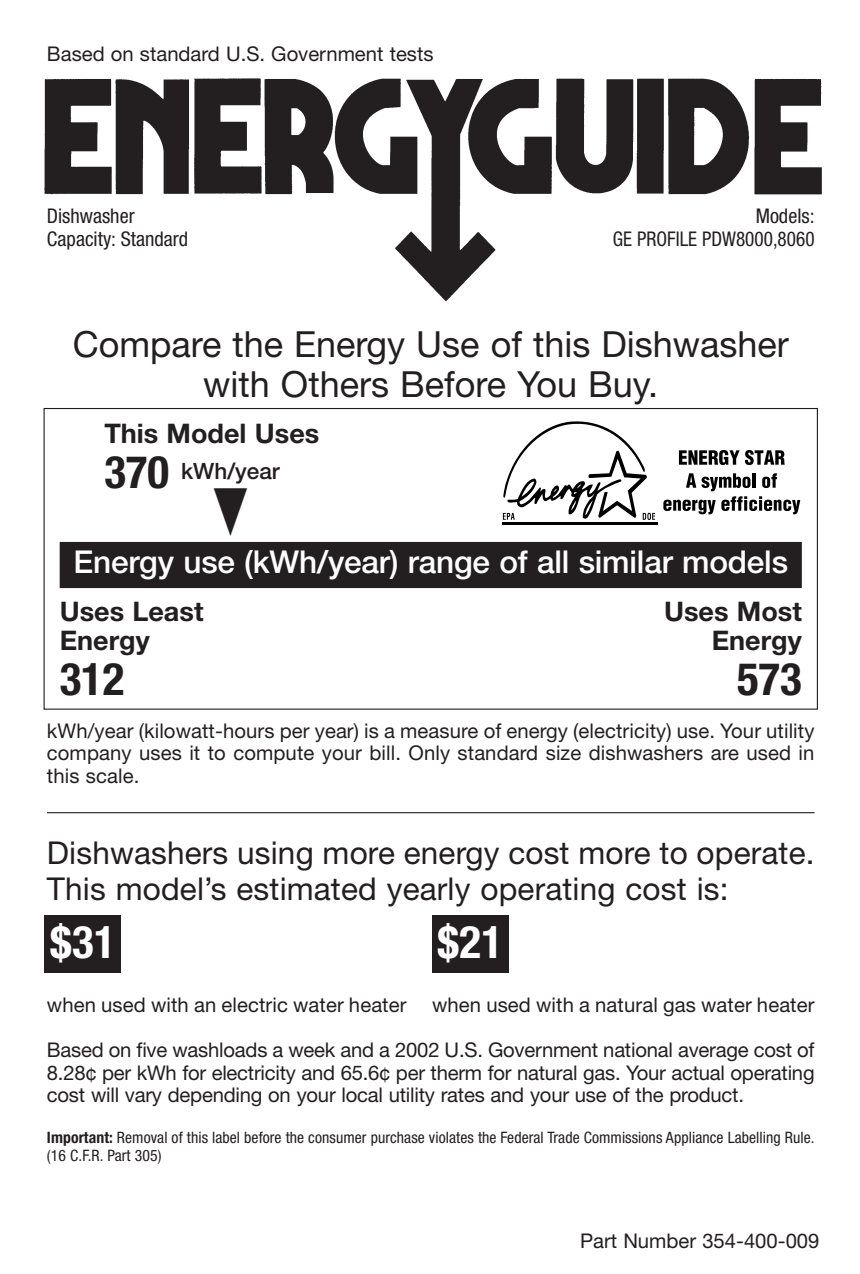
<style>
.page{position:relative;width:860px;height:1274px;background:#fff}
.page>*{position:absolute;margin:0;border:0;box-sizing:border-box;transform-origin:0 0}
.t1{font:700 condensed 45px "Helvetica Neue";color:#231f20}
.t2{font:700 condensed 45px "Helvetica Neue";color:#fff}
.t3{font:36px/40.5px "Helvetica Neue";color:#231f20;text-align:center}
.t4{font:31.5px/36px "Helvetica Neue";letter-spacing:.005em;color:#231f20}
.t5{font:500 31.5px "Helvetica Neue";letter-spacing:-.005em;color:#fff}
.t6{font:700 27px "Helvetica Neue";color:#231f20}
.t7{font:500 22.5px "Helvetica Neue";color:#231f20}
.t8{font:20.25px/22.5px "Helvetica Neue";letter-spacing:.005em;color:#231f20;text-align:justify}
.t9{font:condensed 20.25px "Helvetica Neue";color:#231f20}
.t10{font:condensed 20.25px "Helvetica Neue";color:#231f20;scale:.95 1}
.t11{font:condensed 15.75px/18px "Helvetica Neue";letter-spacing:.005em;color:#231f20}
.s1{font-weight:700;font-stretch:condensed;font-size:45px}
.s2{font-weight:700}
</style>
<div class="page">
<div style="left:60px;top:542px;width:741px;height:46px;background:#231f20"></div>
<hr style="left:47px;top:812px;width:767px;height:1px;background:#231f20">
<div style="left:45px;top:915px;width:76px;height:58px;background:#231f20"></div>
<div style="left:432px;top:915px;width:76px;height:58px;background:#231f20"></div>
<img style="left:44px;top:78px;width:778px;height:224px">
<svg style="left:679px;top:450px;width:60px;height:15px"></svg>
<svg style="left:745px;top:450px;width:39px;height:15px"></svg>
<svg style="left:663px;top:473px;width:137px;height:41px"></svg>
<hr style="left:502px;top:522px;width:155px;height:3px;background:#000">
<svg style="left:503px;top:421px;width:152px;height:99px"></svg>
<p class="t8" style="left:47px;top:45px;width:388px">Based on standard U.S. Government tests</p>
<p class="t9" style="left:47px;top:209px;width:89px">Dishwasher</p>
<p class="t9" style="left:755px;top:209px;width:60px">Models:</p>
<p class="t9" style="left:47px;top:231px;width:143px">Capacity: Standard</p>
<p class="t10" style="left:613px;top:231px;width:214px">GE PROFILE PDW8000,8060</p>
<h2 class="t3" style="left:73px;top:327px;width:717px">Compare the Energy Use of this Dishwasher with Others Before You Buy.</h2>
<h3 class="t6" style="left:104px;top:423px;width:216px">This Model Uses</h3>
<p class="t7" style="left:104px;top:463px;width:177px"><span class="s1">370</span> kWh/year</p>
<h3 class="t5" style="left:73px;top:551px;width:716px">Energy use (kWh/year) range of all similar models</h3>
<h3 class="t6" style="left:60px;top:601px;width:145px">Uses Least</h3>
<h3 class="t6" style="left:664px;top:601px;width:139px">Uses Most</h3>
<h3 class="t6" style="left:60px;top:630px;width:92px">Energy</h3>
<h3 class="t6" style="left:711px;top:630px;width:92px">Energy</h3>
<h1 class="t1" style="left:60px;top:662px;width:66px">312</h1>
<h1 class="t1" style="left:737px;top:662px;width:66px">573</h1>
<p class="t8" style="left:47px;top:721px;width:769px">kWh/year (kilowatt-hours per year) is a measure of energy (electricity) use. Your utility company uses it to compute your bill. Only standard size dishwashers are used in this scale.</p>
<h3 class="t4" style="left:47px;top:837px;width:769px">Dishwashers using more energy cost more to operate.<br>This model’s estimated yearly operating cost is:</h3>
<h1 class="t2" style="left:50px;top:926px;width:67px">$31</h1>
<h1 class="t2" style="left:437px;top:926px;width:67px">$21</h1>
<p class="t8" style="left:47px;top:996px;width:361px">when used with an electric water heater</p>
<p class="t8" style="left:432px;top:996px;width:384px">when used with a natural gas water heater</p>
<p class="t8" style="left:47px;top:1041px;width:769px">Based on five washloads a week and a 2002 U.S. Government national average cost of 8.28¢ per kWh for electricity and 65.6¢ per therm for natural gas. Your actual operating cost will vary depending on your local utility rates and your use of the product.</p>
<p class="t11" style="left:47px;top:1129px;width:769px"><span class="s2">Important:</span> Removal of this label before the consumer purchase violates the Federal Trade Commissions Appliance Labelling Rule. (16 C.F.R. Part 305)</p>
<p class="t8" style="left:580px;top:1231px;width:241px">Part Number 354-400-009</p>
</div>
